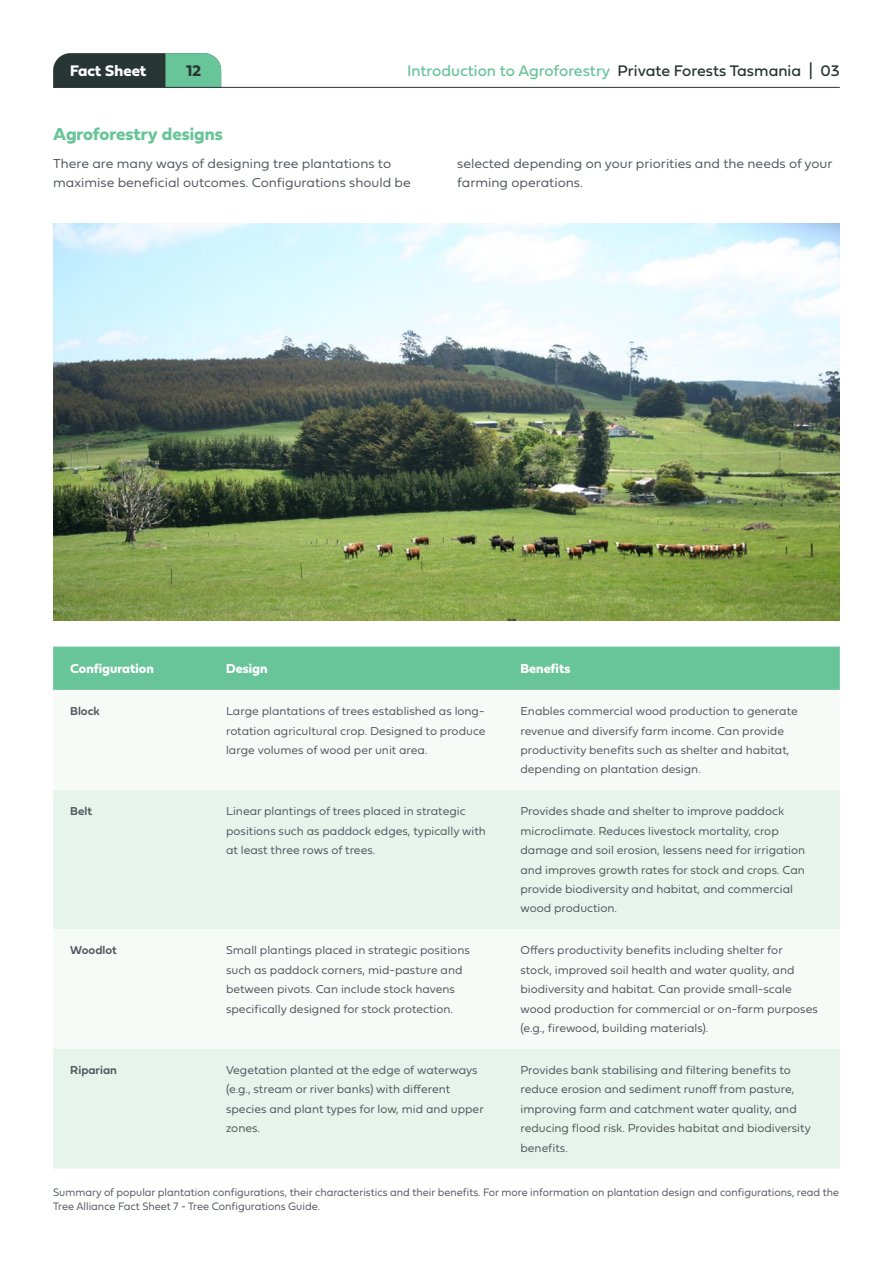
<style>
.page{position:relative;width:893px;height:1263px;background:#fff}
.page>*{position:absolute;margin:0;border:0;box-sizing:border-box;transform-origin:0 0}
.t1{font:18px "Fieldwork Geo Bold";color:#68c499}
.t2{font:16.05px "Fieldwork Geo Regular";color:#68c499}
.t3{font:16.05px "Fieldwork Geo Bold";color:#fff}
.t4{font:16.05px "Fieldwork Geo Bold";color:#273633}
.t5{font:13.5px/19.4px "Fieldwork Geo Light";color:#52585e}
.t6{font:13.5px "Fieldwork Geo Bold";color:#fff}
.t7{font:12px/19.4px "Fieldwork Geo Light";color:#52585e}
.t8{font:12px "Fieldwork Geo Demibold";color:#52585e}
.t9{font:11.25px/13.5px "Fieldwork Geo Light";color:#52585e;scale:.96 1}
.s1{color:#273633}
</style>
<div class="page">
<svg style="left:53px;top:53px;width:168px;height:34px;background:#416858"></svg>
<hr style="left:53px;top:87px;width:787px;height:1px;background:#273633">
<div style="left:53px;top:647px;width:787px;height:43px;background:#68c499"></div>
<svg style="left:53px;top:790px;width:787px;height:378px;fill:#e7f4ec"></svg>
<img style="left:53px;top:223px;width:787px;height:397px">
<h2 class="t3" style="left:70px;top:58px;width:78px">Fact Sheet</h2>
<h2 class="t4" style="left:186px;top:58px;width:16px">12</h2>
<h2 class="t2" style="left:407px;top:58px;width:434px">Introduction to Agroforestry <span class="s1">Private Forests Tasmania | 03</span></h2>
<h1 class="t1" style="left:53px;top:120px;width:171px">Agroforestry designs</h1>
<p class="t5" style="left:53px;top:153px;width:359px">There are many ways of designing tree plantations to maximise beneficial outcomes. Configurations should be</p>
<p class="t5" style="left:457px;top:153px;width:377px">selected depending on your priorities and the needs of your farming operations.</p>
<p class="t6" style="left:70px;top:658px;width:85px">Configuration</p>
<p class="t6" style="left:226px;top:658px;width:43px">Design</p>
<p class="t6" style="left:520px;top:658px;width:52px">Benefits</p>
<p class="t8" style="left:70px;top:702px;width:31px">Block</p>
<p class="t7" style="left:226px;top:701px;width:261px;text-align:justify">Large plantations of trees established as long&shy;rotation agricultural crop. Designed to produce large volumes of wood per unit area.</p>
<p class="t7" style="left:520px;top:701px;width:279px">Enables commercial wood production to generate revenue and diversify farm income. Can provide productivity benefits such as shelter and habitat, depending on plantation design.</p>
<p class="t8" style="left:70px;top:802px;width:23px">Belt</p>
<p class="t7" style="left:226px;top:801px;width:261px">Linear plantings of trees placed in strategic positions such as paddock edges, typically with at least three rows of trees.</p>
<p class="t7" style="left:520px;top:801px;width:286px">Provides shade and shelter to improve paddock microclimate. Reduces livestock mortality, crop damage and soil erosion, lessens need for irrigation and improves growth rates for stock and crops. Can provide biodiversity and habitat, and commercial wood production.</p>
<p class="t8" style="left:70px;top:941px;width:48px">Woodlot</p>
<p class="t7" style="left:226px;top:940px;width:245px">Small plantings placed in strategic positions such as paddock corners, mid-pasture and between pivots. Can include stock havens specifically designed for stock protection.</p>
<p class="t7" style="left:520px;top:940px;width:299px">Offers productivity benefits including shelter for<br>stock, improved soil health and water quality, and biodiversity and habitat. Can provide small-scale wood production for commercial or on-farm purposes (e.g., firewood, building materials).</p>
<p class="t8" style="left:70px;top:1061px;width:48px">Riparian</p>
<p class="t7" style="left:226px;top:1060px;width:259px">Vegetation planted at the edge of waterways (e.g., stream or river banks) with different species and plant types for low, mid and upper zones.</p>
<p class="t7" style="left:520px;top:1060px;width:292px">Provides bank stabilising and filtering benefits to reduce erosion and sediment runoff from pasture, improving farm and catchment water quality, and reducing flood risk. Provides habitat and biodiversity benefits.</p>
<p class="t9" style="left:53px;top:1185px;width:820px">Summary of popular plantation configurations, their characteristics and their benefits. For more information on plantation design and configurations, read the<br>Tree Alliance Fact Sheet 7 - Tree Configurations Guide.</p>
</div>
